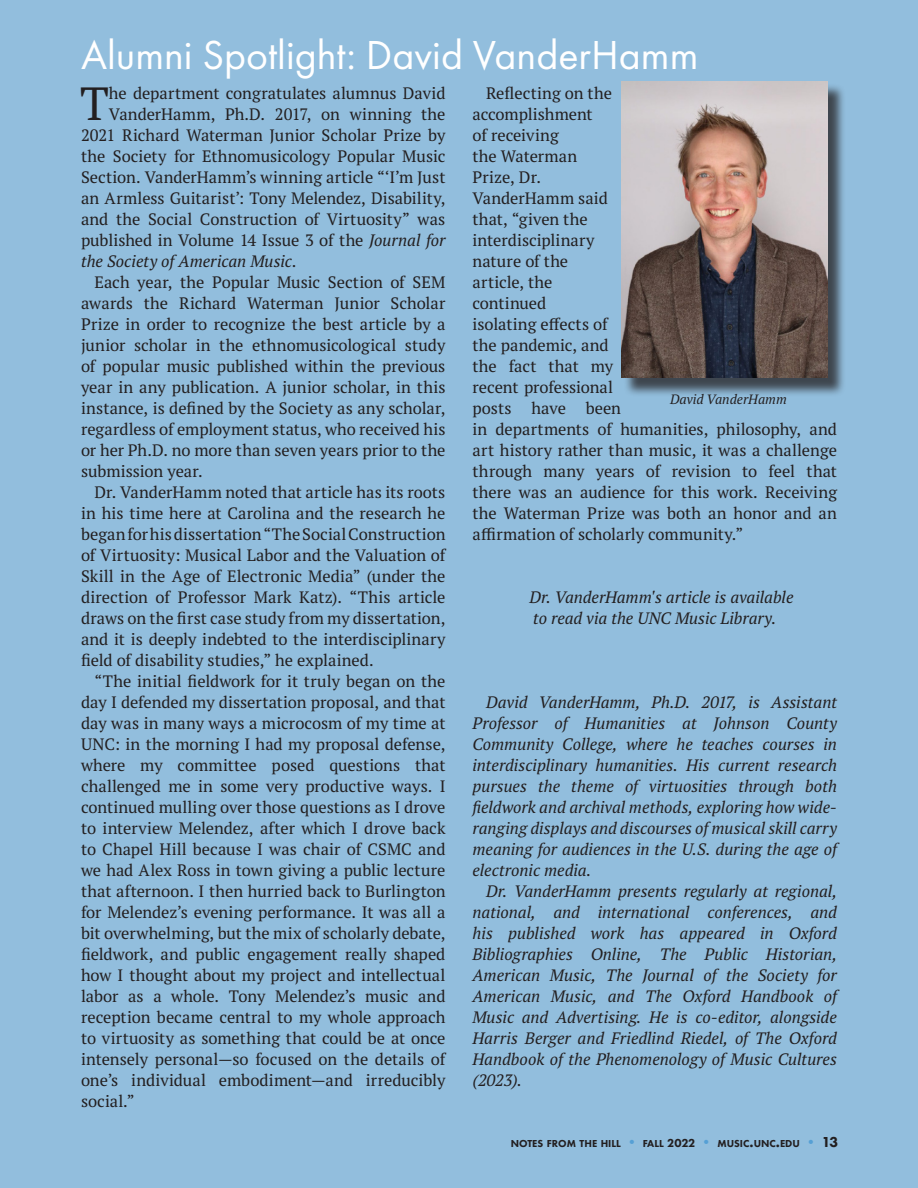
<style>
.page{position:relative;width:918px;height:1188px;background:#92bedd}
.page>*{position:absolute;margin:0;border:0;box-sizing:border-box;transform-origin:0 0}
.Subtitle{font:46.5px "PT Serif Pro";color:#231f20}
.Headline{font:42px "Futura PT";color:#fff}
.Subtitle-2{font:16.5px/21px "PT Serif Pro";color:#231f20;text-align:justify}
.Subtitle-3{font:italic 16.5px/21px "PT Serif Pro";letter-spacing:-.005em;color:#231f20;text-align:justify}
.Headline-2{font:italic 13.5px "PT Serif Pro";color:#231f20}
.t1{font:800 10.5px "Futura PT";color:#231f20}
.s1{font-style:italic}
.s2{font-style:normal}
.s3{font-size:15px;color:#56a0d5}
.s4{font-size:12px}
.s5{font-size:15px}
</style>
<div class="page">
<div style="left:623px;top:83px;width:223px;height:314px;background:#231f20;opacity:.75"></div>
<img style="left:621px;top:81px;width:206px;height:297px">
<p class="Headline" style="left:81px;top:30px;width:619px">Alumni Spotlight: David VanderHamm</p>
<p class="Subtitle" style="left:80px;top:73px;width:30px">T</p>
<p class="Subtitle-2" style="left:109px;top:82px;width:338px">he department congratulates alumnus David</p>
<p class="Subtitle-2" style="left:472px;top:82px;width:141px;text-align:left;text-indent:14px">Reflecting on the accomplishment<br>of receiving<br>the Waterman<br>Prize, Dr.<br>VanderHamm said that, “given the interdisciplinary nature of the article, the continued isolating effects of the pandemic, and</p>
<p class="Subtitle-2" style="left:472px;top:355px;width:366px;text-align:left">the fact that my<br>recent professional<br>posts have been<br>in departments of humanities, philosophy, and art history rather than music, it was a challenge through many years of revision to feel that there was an audience for this work. Receiving the Waterman Prize was both an honor and an affirmation of scholarly community.”</p>
<p class="Subtitle-2" style="left:109px;top:103px;width:338px">VanderHamm, Ph.D. 2017, on winning the</p>
<p class="Subtitle-2" style="left:81px;top:124px;width:366px">2021 Richard Waterman Junior Scholar Prize by</p>
<p class="Subtitle-2" style="left:81px;top:145px;width:366px">the Society for Ethnomusicology Popular Music</p>
<p class="Subtitle-2" style="left:81px;top:166px;width:366px">Section. VanderHamm’s winning article “‘I’m Just</p>
<p class="Subtitle-2" style="left:81px;top:187px;width:366px">an Armless Guitarist’: Tony Melendez, Disability,</p>
<p class="Subtitle-2" style="left:81px;top:208px;width:366px">and the Social Construction of Virtuosity” was</p>
<p class="Subtitle-2" style="left:81px;top:229px;width:366px">published in Volume 14 Issue 3 of the <span class="s1">Journal for</span></p>
<p class="Subtitle-3" style="left:81px;top:250px;width:217px">the Society of American Music<span class="s2">.</span></p>
<p class="Subtitle-2" style="left:81px;top:271px;width:366px;text-indent:14px">Each year, the Popular Music Section of SEM awards the Richard Waterman Junior Scholar Prize in order to recognize the best article by a junior scholar in the ethnomusicological study of popular music published within the previous year in any publication. A junior scholar, in this instance, is defined by the Society as any scholar, regardless of employment status, who received his or her Ph.D. no more than seven years prior to the submission year.</p>
<p class="Subtitle-2" style="left:81px;top:481px;width:366px;text-indent:14px">Dr. VanderHamm noted that article has its roots in his time here at Carolina and the research he began for his dissertation “The Social Construction of Virtuosity: Musical Labor and the Valuation of Skill in the Age of Electronic Media” (under the direction of Professor Mark Katz). “This article draws on the first case study from my dissertation, and it is deeply indebted to the interdisciplinary field of disability studies,” he explained.</p>
<p class="Subtitle-2" style="left:81px;top:670px;width:366px;text-indent:14px">“The initial fieldwork for it truly began on the day I defended my dissertation proposal, and that day was in many ways a microcosm of my time at UNC: in the morning I had my proposal defense, where my committee posed questions that challenged me in some very productive ways. I continued mulling over those questions as I drove to interview Melendez, after which I drove back to Chapel Hill because I was chair of CSMC and we had Alex Ross in town giving a public lecture that afternoon. I then hurried back to Burlington for Melendez’s evening performance. It was all a bit overwhelming, but the mix of scholarly debate, fieldwork, and public engagement really shaped how I thought about my project and intellectual labor as a whole. Tony Melendez’s music and reception became central to my whole approach to virtuosity as something that could be at once intensely personal—so focused on the details of one’s individual embodiment—and irreducibly social.”</p>
<p class="Headline-2" style="left:670px;top:390px;width:118px">David VanderHamm</p>
<p class="Subtitle-3" style="left:529px;top:586px;width:266px">Dr. VanderHamm's article is available to read via the UNC Music Library.</p>
<p class="Subtitle-3" style="left:472px;top:691px;width:366px;text-indent:14px">David VanderHamm, Ph.D. 2017, is Assistant Professor of Humanities at Johnson County Community College, where he teaches courses in interdisciplinary humanities. His current research pursues the theme of virtuosities through both fieldwork and archival methods, exploring how wide&shy;ranging displays and discourses of musical skill carry meaning for audiences in the U.S. during the age of electronic media.</p>
<p class="Subtitle-3" style="left:472px;top:880px;width:366px;text-indent:14px">Dr. VanderHamm presents regularly at regional, national, and international conferences, and his published work has appeared in Oxford</p>
<p class="Subtitle-3" style="left:472px;top:943px;width:366px">Bibliographies Online, The Public Historian, American Music, The Journal of the Society for American Music, and The Oxford Handbook of Music and Advertising. He is co-editor, alongside Harris Berger and Friedlind Riedel, of The Oxford Handbook of the Phenomenology of Music Cultures (2023).</p>
<p class="t1" style="left:511px;top:1136px;width:329px">NOTES FROM THE HILL <span class="s3">•</span> FALL <span class="s4">2022</span> <span class="s3">•</span> MUSIC<span class="s5">.</span>UNC<span class="s5">.</span>EDU <span class="s3">•</span> <span class="s5">13</span></p>
</div>
